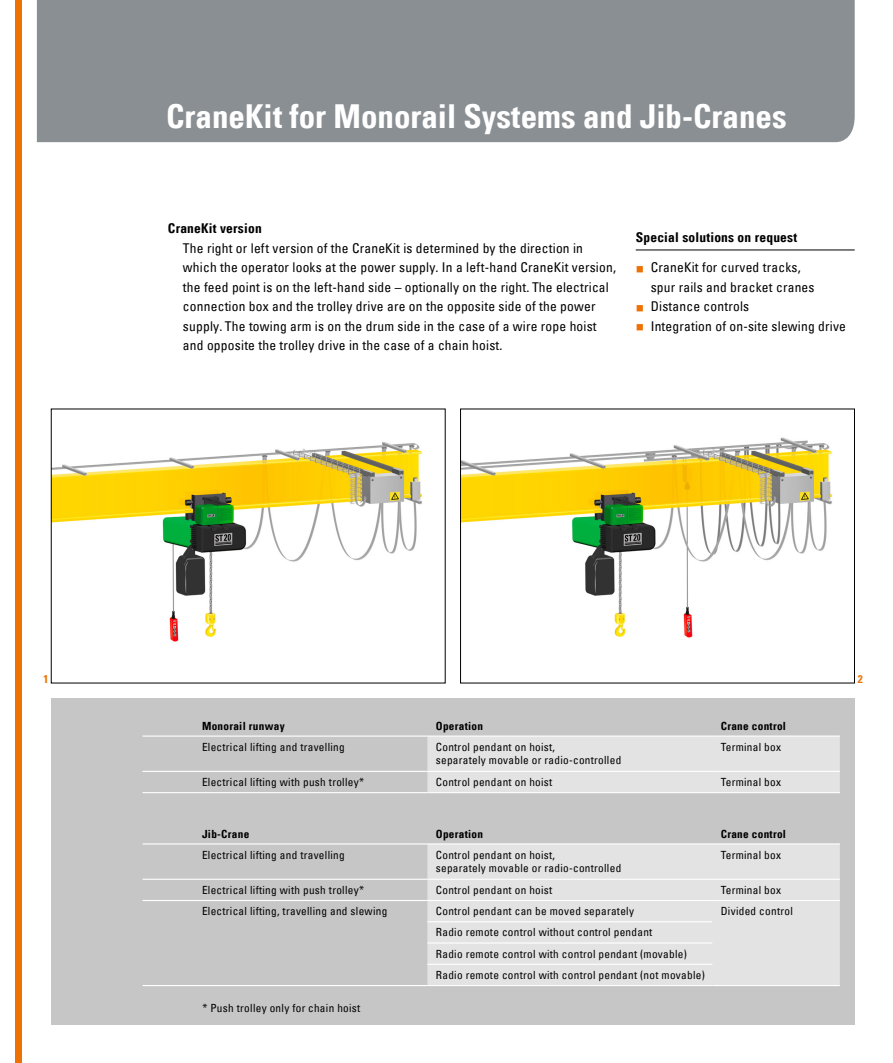
<style>
.page{position:relative;width:893px;height:1063px;background:#fff}
.page>*{position:absolute;margin:0;border:0;box-sizing:border-box;transform-origin:0 0}
.t1{font:33px "Univers Com 67 Bold Cond";color:#fff}
.t2{font:condensed 13.5px/19.5px "Univers Com 57";letter-spacing:.015em;color:#000}
.t3{font:13.5px "Univers Com 67 Bold Cond";letter-spacing:.015em;color:#000}
.t4{font:condensed 11.25px/13.5px "Univers Com 57";letter-spacing:.025em;color:#000}
.t5{font:11.25px "Univers Com 67 Bold Cond";letter-spacing:.025em;color:#000}
.t6{font:11.25px "Univers Com 67 Bold Cond";color:#ee7203}
</style>
<div class="page">
<div style="left:37px;top:0;width:818px;height:143px;background:#8a8f93"></div>
<div style="left:15px;top:0;width:6px;height:1063px;background:#ee7203"></div>
<div style="left:51px;top:698px;width:804px;height:327px;background:#c6c6c6"></div>
<div style="left:427px;top:845px;width:413px;height:140px;background:#e3e3e3"></div>
<hr style="left:427px;top:843px;width:285px;height:2px;background:#fff">
<hr style="left:712px;top:843px;width:128px;height:2px;background:#fff">
<hr style="left:142px;top:879px;width:285px;height:1px;background:#fff">
<hr style="left:427px;top:879px;width:285px;height:1px;background:#fff">
<hr style="left:712px;top:879px;width:128px;height:1px;background:#fff">
<hr style="left:142px;top:900px;width:285px;height:1px;background:#fff">
<hr style="left:427px;top:900px;width:285px;height:1px;background:#fff">
<hr style="left:712px;top:900px;width:128px;height:1px;background:#fff">
<hr style="left:427px;top:921px;width:285px;height:1px;background:#fff">
<hr style="left:427px;top:942px;width:285px;height:2px;background:#fff">
<hr style="left:427px;top:964px;width:285px;height:1px;background:#fff">
<hr style="left:142px;top:985px;width:285px;height:1px;background:#fff">
<hr style="left:427px;top:985px;width:285px;height:1px;background:#fff">
<hr style="left:712px;top:985px;width:128px;height:1px;background:#fff">
<hr style="left:142px;top:843px;width:285px;height:2px;background:#fff">
<div style="left:427px;top:737px;width:413px;height:55px;background:#e3e3e3"></div>
<hr style="left:427px;top:736px;width:285px;height:1px;background:#fff">
<hr style="left:712px;top:736px;width:128px;height:1px;background:#fff">
<hr style="left:142px;top:771px;width:285px;height:1px;background:#fff">
<hr style="left:427px;top:771px;width:285px;height:1px;background:#fff">
<hr style="left:712px;top:771px;width:128px;height:1px;background:#fff">
<hr style="left:142px;top:792px;width:285px;height:1px;background:#fff">
<hr style="left:427px;top:792px;width:285px;height:1px;background:#fff">
<hr style="left:712px;top:792px;width:128px;height:1px;background:#fff">
<hr style="left:142px;top:736px;width:285px;height:1px;background:#fff">
<hr style="left:636px;top:250px;width:219px;height:1px;background:#000">
<img style="left:53px;top:442px;width:370px;height:200px">
<img style="left:462px;top:437px;width:370px;height:201px">
<div style="left:460px;top:409px;width:395px;height:274px;border:1px solid #000"></div>
<h1 class="t1" style="left:166px;top:96px;width:622px">CraneKit for Monorail Systems and Jib-Cranes</h1>
<p class="t3" style="left:168px;top:220px;width:95px">CraneKit version</p>
<p class="t2" style="left:183px;top:238px;width:435px">The right or left version of the CraneKit is determined by the direction in which the operator looks at the power supply. In a left-hand CraneKit version, the feed point is on the left-hand side – optionally on the right. The electrical connection box and the trolley drive are on the opposite side of the power supply. The towing arm is on the drum side in the case of a wire rope hoist and opposite the trolley drive in the case of a chain hoist.</p>
<p class="t3" style="left:636px;top:229px;width:163px">Special solutions on request</p>
<p class="t2" style="left:651px;top:258px;width:197px">CraneKit for curved tracks,<br>spur rails and bracket cranes<br>Distance controls<br>Integration of on-site slewing drive</p>
<p class="t6" style="left:44px;top:672px;width:6px">1</p>
<p class="t6" style="left:858px;top:672px;width:6px">2</p>
<p class="t5" style="left:202px;top:719px;width:84px">Monorail runway</p>
<p class="t5" style="left:436px;top:719px;width:49px">Operation</p>
<p class="t5" style="left:721px;top:719px;width:67px">Crane control</p>
<p class="t4" style="left:202px;top:740px;width:144px">Electrical lifting and travelling</p>
<p class="t4" style="left:436px;top:740px;width:187px">Control pendant on hoist,<br>separately movable or radio-controlled</p>
<p class="t4" style="left:721px;top:740px;width:62px">Terminal box</p>
<p class="t4" style="left:202px;top:775px;width:163px">Electrical lifting with push trolley*</p>
<p class="t4" style="left:436px;top:775px;width:118px">Control pendant on hoist</p>
<p class="t4" style="left:721px;top:775px;width:62px">Terminal box</p>
<p class="t5" style="left:202px;top:827px;width:49px">Jib-Crane</p>
<p class="t5" style="left:436px;top:827px;width:49px">Operation</p>
<p class="t5" style="left:721px;top:827px;width:67px">Crane control</p>
<p class="t4" style="left:202px;top:848px;width:144px">Electrical lifting and travelling</p>
<p class="t4" style="left:436px;top:848px;width:187px">Control pendant on hoist,<br>separately movable or radio-controlled</p>
<p class="t4" style="left:721px;top:848px;width:62px">Terminal box</p>
<p class="t4" style="left:202px;top:883px;width:163px">Electrical lifting with push trolley*</p>
<p class="t4" style="left:436px;top:883px;width:118px">Control pendant on hoist</p>
<p class="t4" style="left:721px;top:883px;width:62px">Terminal box</p>
<p class="t4" style="left:202px;top:904px;width:187px">Electrical lifting, travelling and slewing</p>
<p class="t4" style="left:436px;top:904px;width:200px">Control pendant can be moved separately</p>
<p class="t4" style="left:721px;top:904px;width:74px">Divided control</p>
<p class="t4" style="left:436px;top:922px;width:270px;line-height:21.3px">Radio remote control without control pendant<br>Radio remote control with control pendant (movable)<br>Radio remote control with control pendant (not movable)</p>
<p class="t4" style="left:202px;top:1001px;width:159px">* Push trolley only for chain hoist</p>
</div>
